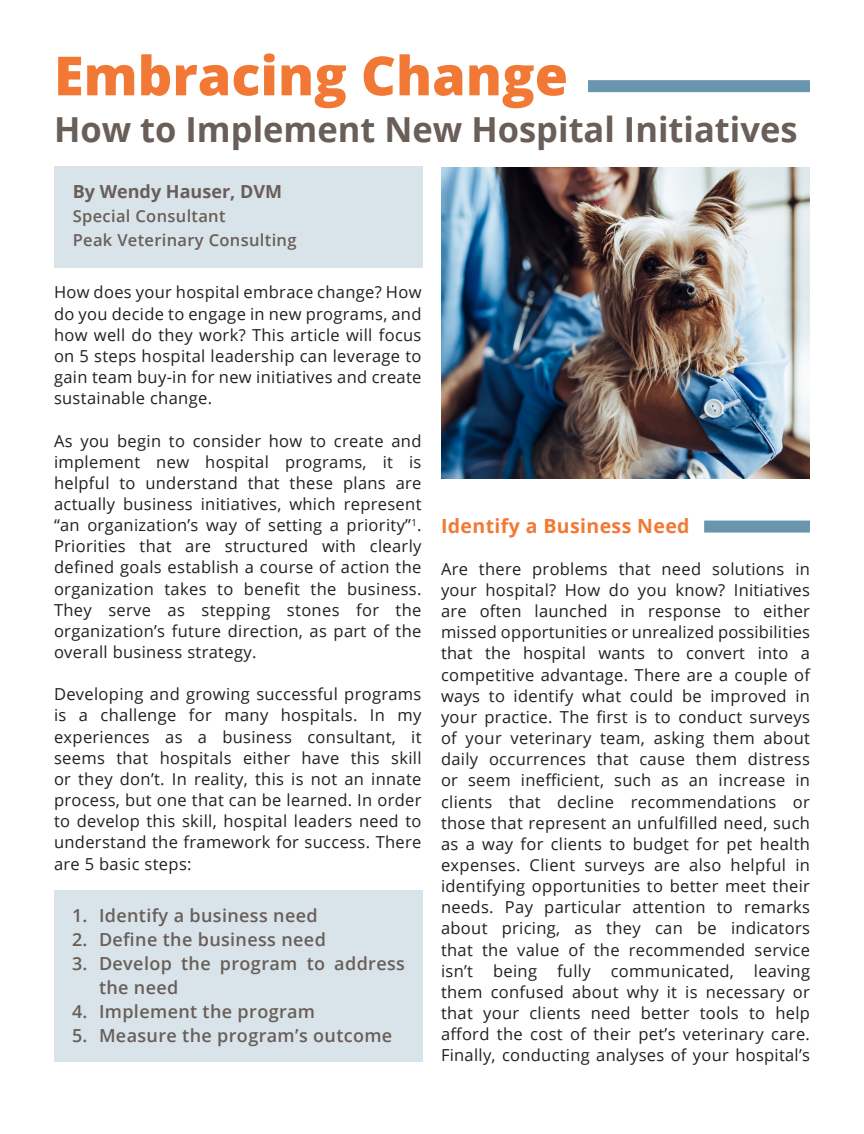
<style>
.page{position:relative;width:864px;height:1134px;background:#fff}
.page>*{position:absolute;margin:0;border:0;box-sizing:border-box;transform-origin:0 0}
.t1{font:800 54px "Open Sans";color:#f27935}
.t2{font:700 34.5px "Open Sans";color:#695e58}
.t3{font:700 19.5px "Open Sans";letter-spacing:.02em;color:#f27935}
.t4{font:600 18px/24px "Open Sans";letter-spacing:.02em;color:#695e58}
.t5{font:700 18px "Open Sans";color:#695e58}
.t6{font:16.5px/21.1px "Open Sans";letter-spacing:.02em;color:#231f20;text-align:justify}
.t7{font:600 16.5px "Open Sans";letter-spacing:.02em;color:#695e58}
</style>
<div class="page">
<div style="left:55px;top:167px;width:368px;height:101px;background:#d8e3ea"></div>
<div style="left:588px;top:80px;width:222px;height:12px;background:#6995af"></div>
<img style="left:441px;top:167px;width:369px;height:311px">
<div style="left:54px;top:890px;width:369px;height:172px;background:#d8e3ea"></div>
<div style="left:704px;top:521px;width:106px;height:12px;background:#6995af"></div>
<p class="t1" style="left:54px;top:35px;width:516px">Embracing Change</p>
<p class="t2" style="left:54px;top:105px;width:745px">How to Implement New Hospital Initiatives</p>
<p class="t5" style="left:73px;top:179px;width:211px">By Wendy Hauser, DVM</p>
<p class="t7" style="left:73px;top:205px;width:154px">Special Consultant</p>
<p class="t7" style="left:73px;top:229px;width:225px">Peak Veterinary Consulting</p>
<p class="t6" style="left:54px;top:281px;width:369px">How does your hospital embrace change? How do you decide to engage in new programs, and how well do they work? This article will focus on 5 steps hospital leadership can leverage to gain team buy-in for new initiatives and create sustainable change.</p>
<p class="t6" style="left:54px;top:430px;width:369px">As you begin to consider how to create and implement new hospital programs, it is helpful to understand that these plans are actually business initiatives, which represent “an organization’s way of setting a priority”<sup>1</sup>.<br>Priorities that are structured with clearly defined goals establish a course of action the organization takes to benefit the business.<br>They serve as stepping stones for the organization’s future direction, as part of the overall business strategy.</p>
<p class="t6" style="left:54px;top:683px;width:369px">Developing and growing successful programs is a challenge for many hospitals. In my experiences as a business consultant, it seems that hospitals either have this skill or they don’t. In reality, this is not an innate process, but one that can be learned. In order to develop this skill, hospital leaders need to understand the framework for success. There are 5 basic steps:</p>
<p class="t4" style="left:72px;top:903px;width:247px">1. Identify a business need</p>
<p class="t4" style="left:72px;top:927px;width:255px">2. Define the business need</p>
<p class="t4" style="left:99px;top:951px;width:307px;text-indent:-27px">3. Develop the program to address the need</p>
<p class="t4" style="left:72px;top:999px;width:245px">4. Implement the program</p>
<p class="t4" style="left:72px;top:1023px;width:322px">5. Measure the program’s outcome</p>
<p class="t3" style="left:441px;top:512px;width:250px">Identify a Business Need</p>
<p class="t6" style="left:441px;top:558px;width:371px">Are there problems that need solutions in your hospital? How do you know? Initiatives are often launched in response to either missed opportunities or unrealized possibilities that the hospital wants to convert into a competitive advantage. There are a couple of ways to identify what could be improved in your practice. The first is to conduct surveys of your veterinary team, asking them about daily occurrences that cause them distress or seem inefficient, such as an increase in clients that decline recommendations or those that represent an unfulfilled need, such as a way for clients to budget for pet health expenses. Client surveys are also helpful in identifying opportunities to better meet their needs. Pay particular attention to remarks about pricing, as they can be indicators that the value of the recommended service isn’t being fully communicated, leaving them confused about why it is necessary or that your clients need better tools to help afford the cost of their pet’s veterinary care.<br>Finally, conducting analyses of your hospital’s</p>
</div>
